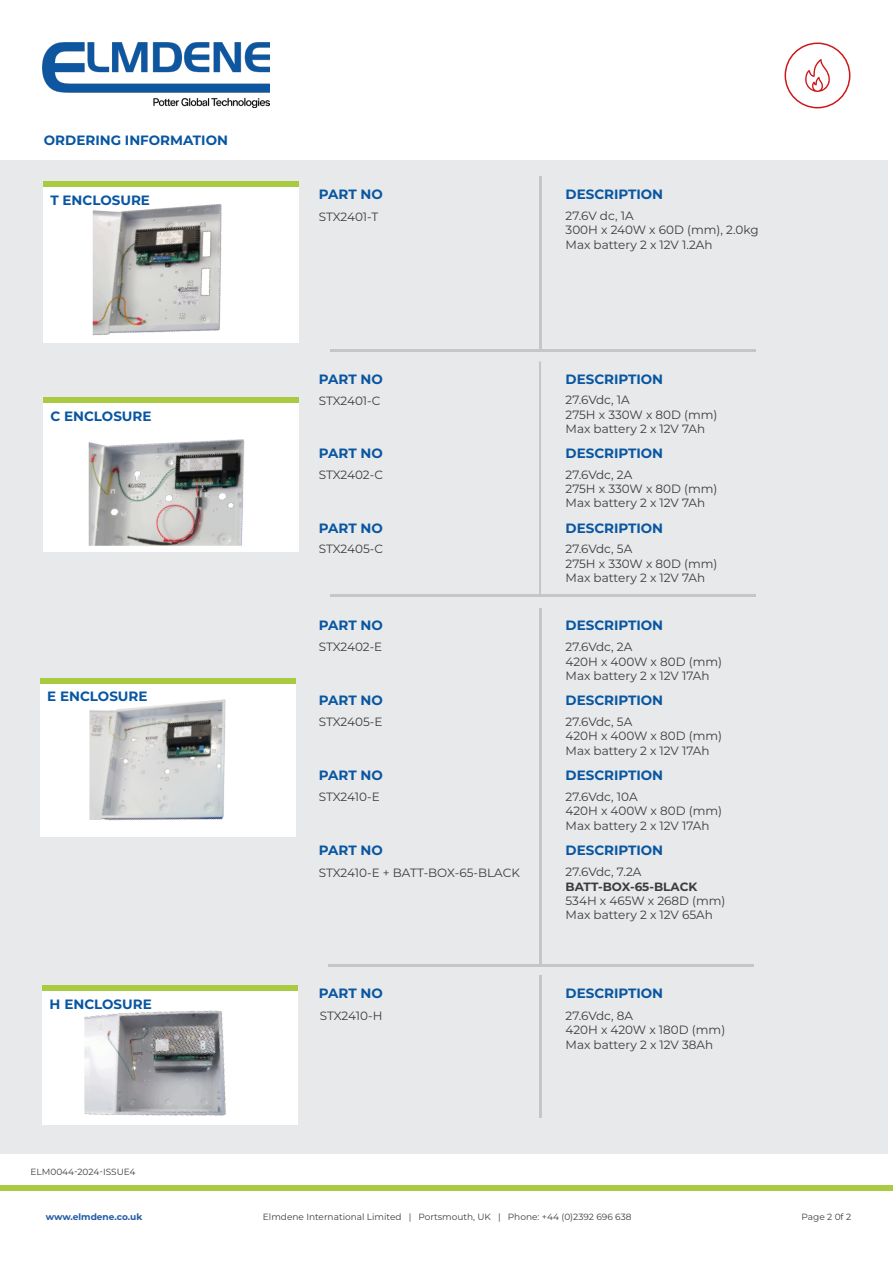
<style>
.page{position:relative;width:893px;height:1263px;background:#fff}
.page>*{position:absolute;margin:0;border:0;box-sizing:border-box;transform-origin:0 0}
.t1{font:700 13.5px "Montserrat";color:#0856a2}
.t2{font:12px/14.4px "Montserrat";color:#3c3c3b}
.t3{font:700 12px "Montserrat";color:#3c3c3b}
.t4{font:9px "Montserrat";color:#3c3c3b}
.t5{font:700 9px "Montserrat";color:#215aa4}
</style>
<div class="page">
<div style="left:0;top:1185px;width:893px;height:6px;background:#aaca41"></div>
<div style="left:0;top:161px;width:888px;height:992px;background:#e8e9ea"></div>
<hr style="left:539px;top:176px;width:2px;height:176px;background:#c6c6c6">
<div style="left:44px;top:400px;width:255px;height:152px;background:#fff"></div>
<img style="left:89px;top:439px;width:156px;height:107px">
<div style="left:44px;top:397px;width:255px;height:6px;background:#aaca41"></div>
<div style="left:44px;top:182px;width:255px;height:160px;background:#fff"></div>
<img style="left:93px;top:204px;width:129px;height:132px">
<div style="left:44px;top:181px;width:255px;height:5px;background:#aaca41"></div>
<svg style="left:539px;top:361px;width:2px;height:234px"></svg>
<div style="left:40px;top:681px;width:256px;height:156px;background:#fff"></div>
<img style="left:89px;top:699px;width:137px;height:122px">
<div style="left:40px;top:678px;width:256px;height:5px;background:#aaca41"></div>
<div style="left:43px;top:988px;width:255px;height:137px;background:#fff"></div>
<div style="left:43px;top:985px;width:255px;height:6px;background:#aaca41"></div>
<img style="left:84px;top:1010px;width:142px;height:106px">
<hr style="left:330px;top:350px;width:425px;height:2px;background:#c6c6c6">
<hr style="left:330px;top:595px;width:425px;height:2px;background:#c6c6c6">
<hr style="left:329px;top:964px;width:425px;height:2px;background:#c6c6c6">
<div style="left:784px;top:43px;width:66px;height:65px;border:2px solid #cd1719;border-radius:50%"></div>
<svg style="left:805px;top:59px;width:25px;height:33px"></svg>
<hr style="left:539px;top:608px;width:2px;height:357px;background:#c6c6c6">
<hr style="left:539px;top:975px;width:2px;height:143px;background:#c6c6c6">
<img style="left:43px;top:43px;width:227px;height:65px">
<p class="t1" style="left:44px;top:131px;width:186px">ORDERING INFORMATION</p>
<p class="t1" style="left:50px;top:190px;width:101px">T ENCLOSURE</p>
<p class="t1" style="left:319px;top:184px;width:65px">PART NO</p>
<p class="t2" style="left:319px;top:209px;width:61px">STX2401-T</p>
<p class="t1" style="left:566px;top:184px;width:99px">DESCRIPTION</p>
<p class="t2" style="left:566px;top:208px;width:195px">27.6V dc, 1A<br>300H x 240W x 60D (mm), 2.0kg<br>Max battery 2 x 12V 1.2Ah</p>
<p class="t1" style="left:50px;top:407px;width:103px">C ENCLOSURE</p>
<p class="t1" style="left:47px;top:687px;width:102px">E ENCLOSURE</p>
<p class="t1" style="left:50px;top:995px;width:104px">H ENCLOSURE</p>
<p class="t1" style="left:319px;top:370px;width:65px">PART NO</p>
<p class="t2" style="left:319px;top:393px;width:63px">STX2401-C</p>
<p class="t1" style="left:566px;top:370px;width:99px">DESCRIPTION</p>
<p class="t2" style="left:566px;top:392px;width:154px">27.6Vdc, 1A<br>275H x 330W x 80D (mm)<br>Max battery 2 x 12V 7Ah</p>
<p class="t1" style="left:319px;top:443px;width:65px">PART NO</p>
<p class="t2" style="left:319px;top:467px;width:66px">STX2402-C</p>
<p class="t1" style="left:566px;top:443px;width:99px">DESCRIPTION</p>
<p class="t2" style="left:566px;top:467px;width:154px">27.6Vdc, 2A<br>275H x 330W x 80D (mm)<br>Max battery 2 x 12V 7Ah</p>
<p class="t1" style="left:319px;top:518px;width:65px">PART NO</p>
<p class="t2" style="left:319px;top:541px;width:66px">STX2405-C</p>
<p class="t1" style="left:566px;top:518px;width:99px">DESCRIPTION</p>
<p class="t2" style="left:566px;top:541px;width:154px">27.6Vdc, 5A<br>275H x 330W x 80D (mm)<br>Max battery 2 x 12V 7Ah</p>
<p class="t1" style="left:319px;top:616px;width:65px">PART NO</p>
<p class="t2" style="left:319px;top:639px;width:65px">STX2402-E</p>
<p class="t1" style="left:566px;top:616px;width:99px">DESCRIPTION</p>
<p class="t2" style="left:566px;top:639px;width:158px">27.6Vdc, 2A<br>420H x 400W x 80D (mm)<br>Max battery 2 x 12V 17Ah</p>
<p class="t1" style="left:319px;top:691px;width:65px">PART NO</p>
<p class="t2" style="left:319px;top:714px;width:65px">STX2405-E</p>
<p class="t1" style="left:566px;top:691px;width:99px">DESCRIPTION</p>
<p class="t2" style="left:566px;top:714px;width:158px">27.6Vdc, 5A<br>420H x 400W x 80D (mm)<br>Max battery 2 x 12V 17Ah</p>
<p class="t1" style="left:319px;top:766px;width:65px">PART NO</p>
<p class="t2" style="left:319px;top:789px;width:62px">STX2410-E</p>
<p class="t1" style="left:566px;top:766px;width:99px">DESCRIPTION</p>
<p class="t2" style="left:566px;top:789px;width:158px">27.6Vdc, 10A<br>420H x 400W x 80D (mm)<br>Max battery 2 x 12V 17Ah</p>
<p class="t1" style="left:319px;top:840px;width:65px">PART NO</p>
<p class="t2" style="left:319px;top:865px;width:202px">STX2410-E + BATT-BOX-65-BLACK</p>
<p class="t1" style="left:566px;top:840px;width:99px">DESCRIPTION</p>
<p class="t2" style="left:566px;top:864px;width:77px">27.6Vdc, 7.2A</p>
<p class="t3" style="left:566px;top:878px;width:133px">BATT-BOX-65-BLACK</p>
<p class="t2" style="left:566px;top:893px;width:162px">534H x 465W x 268D (mm)<br>Max battery 2 x 12V 65Ah</p>
<p class="t1" style="left:319px;top:984px;width:65px">PART NO</p>
<p class="t2" style="left:320px;top:1008px;width:64px">STX2410-H</p>
<p class="t1" style="left:566px;top:984px;width:99px">DESCRIPTION</p>
<p class="t2" style="left:566px;top:1008px;width:161px">27.6Vdc, 8A<br>420H x 420W x 180D (mm)<br>Max battery 2 x 12V 38Ah</p>
<p class="t4" style="left:30px;top:1165px;width:107px">ELM0044-2024-ISSUE4</p>
<p class="t5" style="left:46px;top:1211px;width:98px">www.elmdene.co.uk</p>
<p class="t4" style="left:263px;top:1211px;width:370px">Elmdene International Limited | Portsmouth, UK | Phone: +44 (0)2392 696 638</p>
<p class="t4" style="left:802px;top:1211px;width:51px">Page 2 0f 2</p>
</div>
